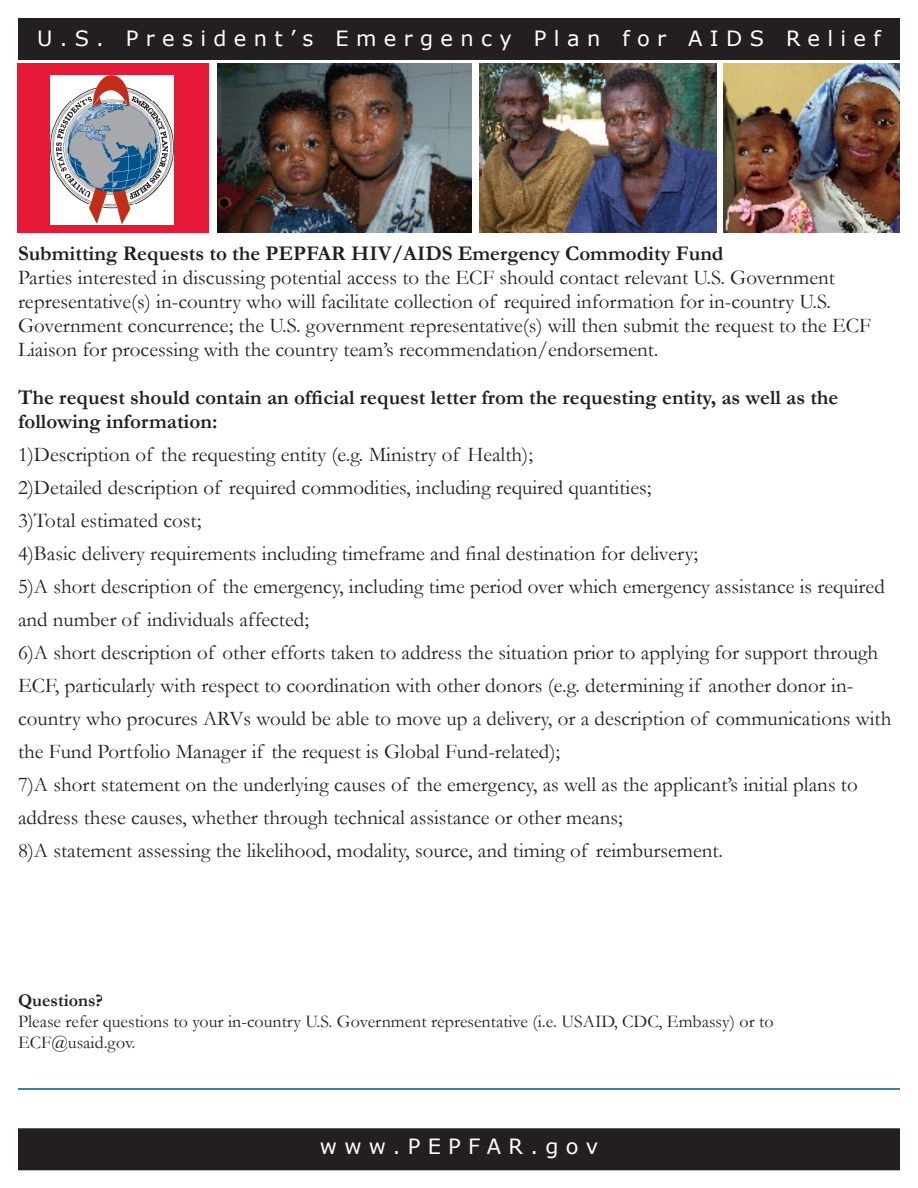
<style>
.page{position:relative;width:918px;height:1188px;background:#fff}
.page>*{position:absolute;margin:0;border:0;box-sizing:border-box;transform-origin:0 0}
.t1{font:21px/33px "Garamond";color:#231f20}
.t2{font:700 21px/24px "Garamond";color:#231f20}
.t3{font:21px "MS Reference Sans Serif";letter-spacing:.35em;color:#fff}
.t4{font:18px/21px "Garamond";color:#231f20}
.t5{font:700 18px "Garamond";color:#231f20}
</style>
<div class="page">
<div style="left:19px;top:19px;width:880px;height:40px;background:#231f20"></div>
<div style="left:18px;top:18px;width:882px;height:42px;border:2px solid #231f20"></div>
<div style="left:19px;top:1129px;width:880px;height:41px;background:#231f20"></div>
<div style="left:18px;top:1128px;width:882px;height:42px;border:2px solid #231f20"></div>
<hr style="left:18px;top:1088px;width:882px;height:2px;background:#005595">
<div style="left:17px;top:63px;width:192px;height:169px;background:#e51836"></div>
<img style="left:50px;top:76px;width:123px;height:148px">
<img style="left:724px;top:63px;width:175px;height:169px">
<img style="left:480px;top:63px;width:236px;height:169px">
<img style="left:217px;top:63px;width:255px;height:169px">
<p class="t3" style="left:37px;top:25px;width:845px">U.S. President’s Emergency Plan for AIDS Relief</p>
<p class="t2" style="left:18px;top:242px;width:707px">Submitting Requests to the PEPFAR HIV/AIDS Emergency Commodity Fund</p>
<p class="t1" style="left:18px;top:265px;width:855px;line-height:24px">Parties interested in discussing potential access to the ECF should contact relevant U.S. Government representative(s) in-country who will facilitate collection of required information for in-country U.S.<br>Government concurrence; the U.S. government representative(s) will then submit the request to the ECF Liaison for processing with the country team’s recommendation/endorsement.</p>
<p class="t2" style="left:18px;top:386px;width:822px">The request should contain an official request letter from the requesting entity, as well as the following information:</p>
<p class="t1" style="left:18px;top:437px;width:517px">1)Description of the requesting entity (e.g. Ministry of Health);</p>
<p class="t1" style="left:18px;top:470px;width:635px">2)Detailed description of required commodities, including required quantities;</p>
<p class="t1" style="left:18px;top:503px;width:185px">3)Total estimated cost;</p>
<p class="t1" style="left:18px;top:536px;width:682px">4)Basic delivery requirements including timeframe and final destination for delivery;</p>
<p class="t1" style="left:18px;top:569px;width:868px">5)A short description of the emergency, including time period over which emergency assistance is required and number of individuals affected;</p>
<p class="t1" style="left:18px;top:635px;width:875px">6)A short description of other efforts taken to address the situation prior to applying for support through ECF, particularly with respect to coordination with other donors (e.g. determining if another donor in&shy;country who procures ARVs would be able to move up a delivery, or a description of communications with the Fund Portfolio Manager if the request is Global Fund-related);</p>
<p class="t1" style="left:18px;top:767px;width:841px">7)A short statement on the underlying causes of the emergency, as well as the applicant’s initial plans to address these causes, whether through technical assistance or other means;</p>
<p class="t1" style="left:18px;top:833px;width:707px">8)A statement assessing the likelihood, modality, source, and timing of reimbursement.</p>
<p class="t5" style="left:18px;top:988px;width:87px">Questions?</p>
<p class="t4" style="left:18px;top:1010px;width:757px">Please refer questions to your in-country U.S. Government representative (i.e. USAID, CDC, Embassy) or to<br>ECF@usaid.gov.</p>
<p class="t3" style="left:320px;top:1133px;width:280px">www.PEPFAR.gov</p>
</div>
